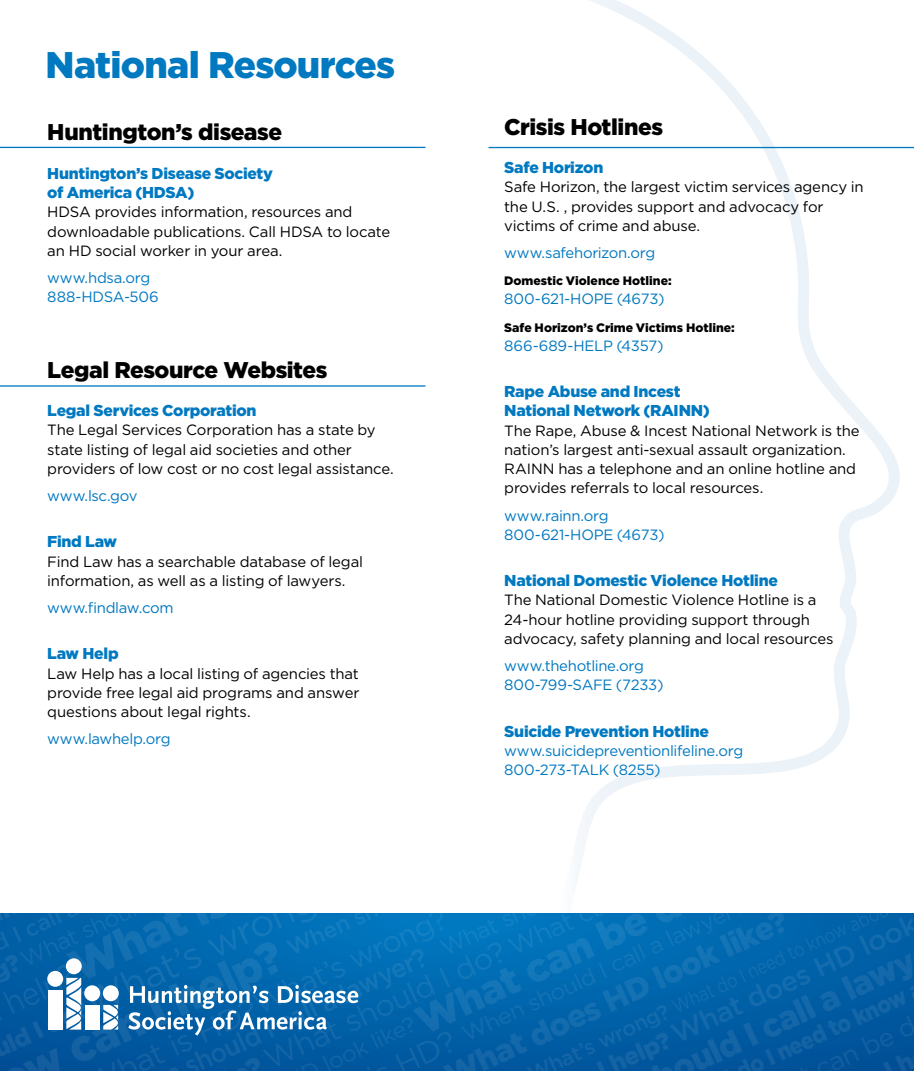
<style>
.page{position:relative;width:914px;height:1071px;background:#fff}
.page>*{position:absolute;margin:0;border:0;box-sizing:border-box;transform-origin:0 0}
.t1{font:900 37.1px "Gotham";letter-spacing:-.025em;color:#0079c1}
.t2{font:900 22.75px "Gotham";letter-spacing:-.02em;color:#000}
.t3{font:900 15.75px/19.2px "Gotham";letter-spacing:-.02em;color:#0079c1}
.t4{font:14.88px/19.2px "Gotham";letter-spacing:-.01em;color:#000}
.t5{font:14.88px/19.2px "Gotham";letter-spacing:-.02em;color:#0079c1}
.t6{font:900 12.25px "Gotham";color:#000}
</style>
<div class="page">
<svg style="left:712px;top:65px;width:187px;height:849px"></svg>
<hr style="left:0;top:147px;width:425px;height:1px;background:#0079c1">
<hr style="left:488px;top:147px;width:426px;height:1px;background:#0079c1">
<hr style="left:0;top:385px;width:425px;height:2px;background:#0079c1">
<div style="left:0;top:914px;width:914px;height:157px;background:linear-gradient(to bottom,#0070b7,#00549b)"></div>
<svg style="left:128px;top:985px;width:230px;height:51px"></svg>
<svg style="left:66px;top:978px;width:15px;height:52px"></svg>
<div style="left:66px;top:958px;width:16px;height:16px;background:#fff;border-radius:50%"></div>
<div style="left:84px;top:985px;width:16px;height:16px;background:#fff;border-radius:50%"></div>
<div style="left:103px;top:985px;width:16px;height:16px;background:#fff;border-radius:50%"></div>
<div style="left:47px;top:971px;width:16px;height:16px;background:#fff;border-radius:50%"></div>
<div style="left:48px;top:990px;width:15px;height:40px;background:#fff"></div>
<div style="left:85px;top:1005px;width:15px;height:25px;background:#fff"></div>
<svg style="left:103px;top:1005px;width:15px;height:25px"></svg>
<h1 class="t1" style="left:46px;top:43px;width:351px">National Resources</h1>
<h2 class="t2" style="left:47px;top:119px;width:236px">Huntington’s disease</h2>
<p class="t3" style="left:47px;top:163px;width:227px">Huntington’s Disease Society of America (HDSA)</p>
<p class="t4" style="left:47px;top:202px;width:344px">HDSA provides information, resources and downloadable publications. Call HDSA to locate an HD social worker in your area.</p>
<p class="t5" style="left:47px;top:268px;width:113px">www.hdsa.org<br>888-HDSA-506</p>
<h2 class="t2" style="left:47px;top:356px;width:282px">Legal Resource Websites</h2>
<p class="t3" style="left:47px;top:400px;width:211px">Legal Services Corporation</p>
<p class="t4" style="left:47px;top:420px;width:348px">The Legal Services Corporation has a state by state listing of legal aid societies and other providers of low cost or no cost legal assistance.</p>
<p class="t5" style="left:47px;top:486px;width:92px">www.lsc.gov</p>
<p class="t3" style="left:47px;top:532px;width:71px">Find Law</p>
<p class="t4" style="left:47px;top:551px;width:317px">Find Law has a searchable database of legal information, as well as a listing of lawyers.</p>
<p class="t5" style="left:47px;top:598px;width:128px">www.findlaw.com</p>
<p class="t3" style="left:47px;top:644px;width:73px">Law Help</p>
<p class="t4" style="left:47px;top:663px;width:313px;text-align:justify">Law Help has a local listing of agencies that provide free legal aid programs and answer questions about legal rights.</p>
<p class="t5" style="left:47px;top:729px;width:125px">www.lawhelp.org</p>
<h2 class="t2" style="left:504px;top:114px;width:160px">Crisis Hotlines</h2>
<p class="t3" style="left:504px;top:158px;width:101px">Safe Horizon</p>
<p class="t4" style="left:504px;top:177px;width:361px">Safe Horizon, the largest victim services agency in the U.S. , provides support and advocacy for victims of crime and abuse.</p>
<p class="t5" style="left:504px;top:243px;width:152px">www.safehorizon.org</p>
<p class="t6" style="left:504px;top:274px;width:169px">Domestic Violence Hotline:</p>
<p class="t5" style="left:504px;top:289px;width:162px">800-621-HOPE (4673)</p>
<p class="t6" style="left:504px;top:320px;width:232px">Safe Horizon’s Crime Victims Hotline:</p>
<p class="t5" style="left:504px;top:336px;width:161px">866-689-HELP (4357)</p>
<p class="t3" style="left:504px;top:382px;width:207px">Rape Abuse and Incest<br>National Network (RAINN)</p>
<p class="t4" style="left:504px;top:421px;width:357px">The Rape, Abuse &amp; Incest National Network is the nation’s largest anti-sexual assault organization.<br>RAINN has a telephone and an online hotline and provides referrals to local resources.</p>
<p class="t5" style="left:504px;top:505px;width:162px">www.rainn.org<br>800-621-HOPE (4673)</p>
<p class="t3" style="left:504px;top:571px;width:275px">National Domestic Violence Hotline</p>
<p class="t4" style="left:504px;top:590px;width:331px">The National Domestic Violence Hotline is a<br>24-hour hotline providing support through advocacy, safety planning and local resources</p>
<p class="t5" style="left:504px;top:656px;width:161px">www.thehotline.org<br>800-799-SAFE (7233)</p>
<p class="t3" style="left:504px;top:721px;width:206px">Suicide Prevention Hotline</p>
<p class="t5" style="left:504px;top:741px;width:240px">www.suicidepreventionlifeline.org<br>800-273-TALK (8255)</p>
</div>
